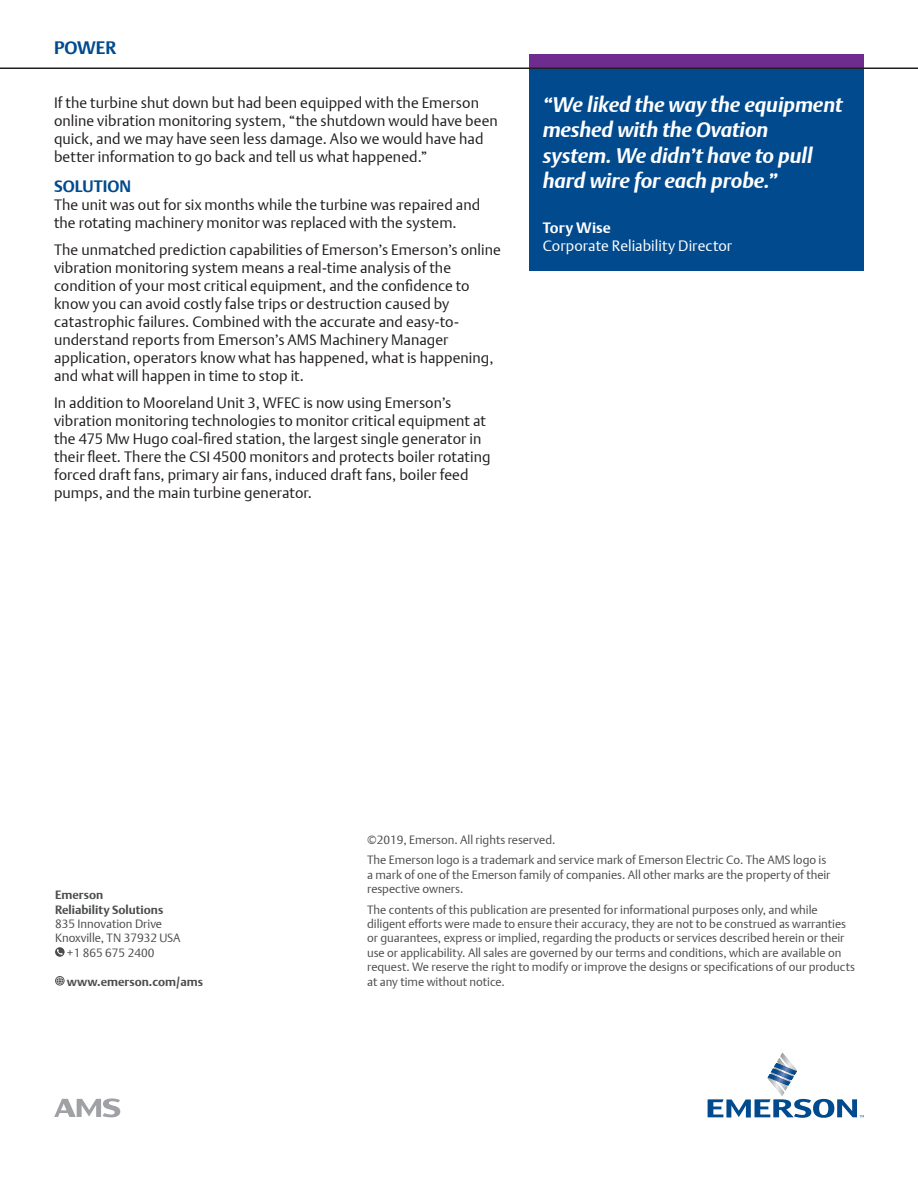
<style>
.page{position:relative;width:918px;height:1188px;background:#fff}
.page>*{position:absolute;margin:0;border:0;box-sizing:border-box;transform-origin:0 0}
.t1{font:italic 700 21px/25.2px "DTL Argo T";letter-spacing:-.005em;color:#fff}
.t2{font:700 18px "DTL Argo T";color:#004a8d}
.t3{font:700 16.5px "DTL Argo T";letter-spacing:.005em;color:#004a8d}
.t4{font:15px/18px "DTL Argo T Light";letter-spacing:.005em;color:#231f20}
.t5{font:15px "DTL Argo T Light";letter-spacing:.005em;color:#fff}
.t6{font:700 15px "DTL Argo T";letter-spacing:.005em;color:#fff}
.t7{font:12px/14.4px "DTL Argo T Light";color:#4b4c4d}
.t8{font:700 12px/14.4px "DTL Argo T";color:#4b4c4d}
</style>
<div class="page">
<svg style="left:55px;top:947px;width:10px;height:10px"></svg>
<svg style="left:57px;top:949px;width:6px;height:7px"></svg>
<svg style="left:55px;top:976px;width:10px;height:10px"></svg>
<svg style="left:56px;top:977px;width:8px;height:8px"></svg>
<svg style="left:54px;top:1098px;width:66px;height:19px"></svg>
<svg style="left:708px;top:1052px;width:156px;height:66px"></svg>
<div style="left:529px;top:69px;width:335px;height:202px;background:#004a8d"></div>
<div style="left:529px;top:54px;width:335px;height:14px;background:#6d2c8e"></div>
<hr style="left:0;top:68px;width:918px;height:1px;background:#231f20">
<p class="t2" style="left:54px;top:37px;width:64px">POWER</p>
<p class="t4" style="left:54px;top:93px;width:445px">If the turbine shut down but had been equipped with the Emerson online vibration monitoring system, “the shutdown would have been quick, and we may have seen less damage. Also we would have had better information to go back and tell us what happened.”</p>
<p class="t3" style="left:54px;top:177px;width:79px">SOLUTION</p>
<p class="t4" style="left:54px;top:196px;width:428px">The unit was out for six months while the turbine was repaired and the rotating machinery monitor was replaced with the system.</p>
<p class="t4" style="left:54px;top:241px;width:448px">The unmatched prediction capabilities of Emerson’s Emerson’s online vibration monitoring system means a real-time analysis of the condition of your most critical equipment, and the confidence to know you can avoid costly false trips or destruction caused by catastrophic failures. Combined with the accurate and easy-to&shy;understand reports from Emerson’s AMS Machinery Manager application, operators know what has happened, what is happening, and what will happen in time to stop it.</p>
<p class="t4" style="left:54px;top:394px;width:438px">In addition to Mooreland Unit 3, WFEC is now using Emerson’s vibration monitoring technologies to monitor critical equipment at the 475 Mw Hugo coal-fired station, the largest single generator in their fleet. There the CSI 4500 monitors and protects boiler rotating forced draft fans, primary air fans, induced draft fans, boiler feed pumps, and the main turbine generator.</p>
<h1 class="t1" style="left:543px;top:92px;width:302px">“We liked the way the equipment meshed with the Ovation<br>system. We didn’t have to pull hard wire for each probe.”</h1>
<p class="t6" style="left:543px;top:219px;width:70px">Tory Wise</p>
<p class="t5" style="left:543px;top:237px;width:191px">Corporate Reliability Director</p>
<p class="t8" style="left:55px;top:888px;width:110px">Emerson<br>Reliability Solutions</p>
<p class="t7" style="left:55px;top:916px;width:109px">835 Innovation Drive</p>
<p class="t7" style="left:55px;top:931px;width:127px">Knoxville, TN 37932 USA</p>
<p class="t7" style="left:67px;top:945px;width:89px">+1 865 675 2400</p>
<p class="t8" style="left:67px;top:974px;width:137px">www.emerson.com/ams</p>
<p class="t7" style="left:367px;top:829px;width:461px;line-height:20.4px">©2019, Emerson. All rights reserved.<br>The Emerson logo is a trademark and service mark of Emerson Electric Co. The AMS logo is</p>
<p class="t7" style="left:367px;top:867px;width:465px">a mark of one of the Emerson family of companies. All other marks are the property of their respective owners.</p>
<p class="t7" style="left:367px;top:902px;width:489px">The contents of this publication are presented for informational purposes only, and while diligent efforts were made to ensure their accuracy, they are not to be construed as warranties or guarantees, express or implied, regarding the products or services described herein or their use or applicability. All sales are governed by our terms and conditions, which are available on request. We reserve the right to modify or improve the designs or specifications of our products at any time without notice.</p>
</div>
